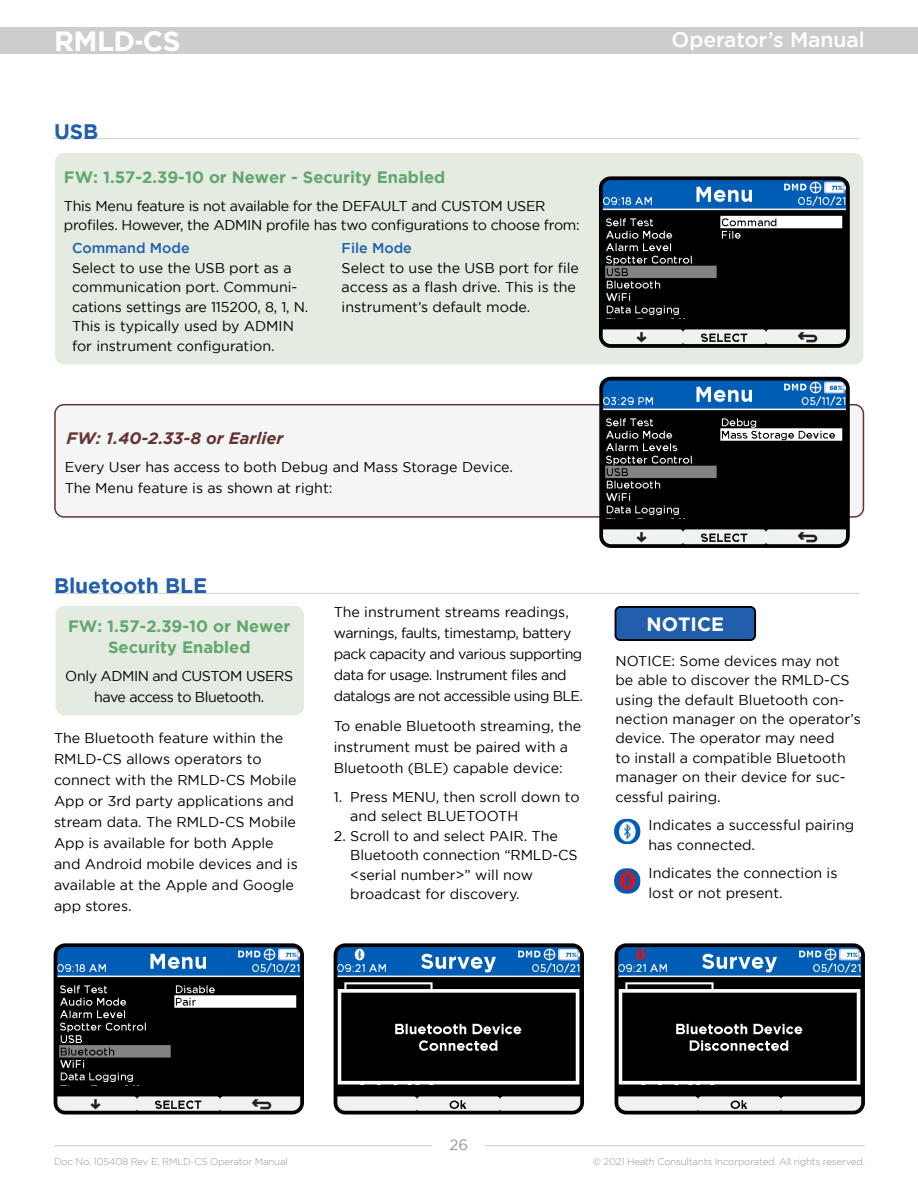
<style>
.page{position:relative;width:918px;height:1188px;background:#fff}
.page>*{position:absolute;margin:0;border:0;box-sizing:border-box;transform-origin:0 0}
.t1{font:700 27.75px "Gotham";letter-spacing:-.02em;color:#fff}
.t2{font:500 21px "Gotham";color:#fff}
.t3{font:700 21px "Gotham";letter-spacing:-.005em;color:#215eac}
.t4{font:700 19.2px "Gotham";color:#fff}
.t5{font:700 16.5px/21px "Gotham";color:#62a76d;text-align:center}
.t6{font:italic 700 16.5px "Gotham";color:#643435}
.t7{font:15px "Gotham";color:#939598}
.t8{font:14.25px/19.5px "Gotham";color:#000}
.t9{font:14.25px/21px "Gotham";letter-spacing:-.035em;color:#000}
.t10{font:14.25px/19.5px "Gotham";letter-spacing:-.02em;color:#000}
.t11{font:14.25px/21px "Gotham";letter-spacing:-.03em;color:#000;text-align:center}
.t12{font:500 14.25px "Gotham";color:#215eac}
.t13{font:300 9.75px "Gotham";letter-spacing:-.02em;color:#939598}
</style>
<div class="page">
<div style="left:0;top:27px;width:918px;height:27px;background:#cdcdcd"></div>
<hr style="left:54px;top:1145px;width:811px;height:1px;background:#000">
<div style="left:433px;top:1138px;width:52px;height:38px;background:#fff"></div>
<hr style="left:54px;top:138px;width:806px;height:1px;background:#d1d3d4">
<div style="left:55px;top:153px;width:808px;height:211px;background:#e4ece1;border-radius:9px"></div>
<div style="left:55px;top:405px;width:808px;height:112px;background:#f4f5f5;border-radius:9px"></div>
<div style="left:54px;top:404px;width:810px;height:114px;border:2px solid #643435;border-radius:9px"></div>
<img style="left:604px;top:181px;width:241px;height:162px">
<div style="left:599px;top:176px;width:251px;height:172px;border:4px solid #000;border-radius:10px"></div>
<img style="left:604px;top:382px;width:241px;height:161px">
<div style="left:599px;top:377px;width:251px;height:171px;border:4px solid #000;border-radius:10px"></div>
<hr style="left:54px;top:593px;width:806px;height:1px;background:#d1d3d4">
<img style="left:55px;top:948px;width:248px;height:162px">
<div style="left:54px;top:943px;width:250px;height:171px;border:4px solid #000;border-radius:10px"></div>
<img style="left:335px;top:948px;width:248px;height:162px">
<div style="left:334px;top:943px;width:250px;height:171px;border:4px solid #000;border-radius:10px"></div>
<img style="left:616px;top:948px;width:248px;height:162px">
<div style="left:615px;top:943px;width:250px;height:171px;border:4px solid #000;border-radius:10px"></div>
<div style="left:56px;top:606px;width:248px;height:110px;background:#e4ece1;border-radius:9px"></div>
<div style="left:616px;top:607px;width:139px;height:33px;background:#215eac;border-radius:5px"></div>
<div style="left:615px;top:606px;width:141px;height:35px;border:2px solid #000;border-radius:5px"></div>
<img style="left:614px;top:819px;width:26px;height:25px">
<img style="left:614px;top:868px;width:26px;height:26px">
<h1 class="t1" style="left:54px;top:25px;width:128px">RMLD-CS</h1>
<h2 class="t3" style="left:54px;top:119px;width:46px">USB</h2>
<p class="t5" style="left:64px;top:166px;width:383px">FW: 1.57-2.39-10 or Newer - Security Enabled</p>
<p class="t10" style="left:64px;top:196px;width:517px">This Menu feature is not available for the DEFAULT and CUSTOM USER profiles. However, the ADMIN profile has two configurations to choose from:</p>
<p class="t12" style="left:72px;top:240px;width:119px">Command Mode</p>
<p class="t8" style="left:72px;top:258px;width:238px">Select to use the USB port as a communication port. Communi&shy;cations settings are 115200, 8, 1, N.<br>This is typically used by ADMIN for instrument configuration.</p>
<p class="t12" style="left:342px;top:240px;width:72px">File Mode</p>
<p class="t8" style="left:342px;top:258px;width:239px">Select to use the USB port for file access as a flash drive. This is the instrument’s default mode.</p>
<p class="t6" style="left:67px;top:429px;width:218px">FW: 1.40-2.33-8 or Earlier</p>
<p class="t8" style="left:65px;top:456px;width:450px;line-height:21px">Every User has access to both Debug and Mass Storage Device.<br>The Menu feature is as shown at right:</p>
<h2 class="t3" style="left:54px;top:574px;width:155px">Bluetooth BLE</h2>
<p class="t5" style="left:68px;top:615px;width:224px">FW: 1.57-2.39-10 or Newer<br>Security Enabled</p>
<p class="t11" style="left:65px;top:665px;width:229px">Only ADMIN and CUSTOM USERS have access to Bluetooth.</p>
<p class="t8" style="left:54px;top:728px;width:245px;line-height:21px">The Bluetooth feature within the<br>RMLD-CS allows operators to connect with the RMLD-CS Mobile<br>App or 3rd party applications and stream data. The RMLD-CS Mobile<br>App is available for both Apple and Android mobile devices and is available at the Apple and Google app stores.</p>
<p class="t9" style="left:334px;top:602px;width:251px">The instrument streams readings, warnings, faults, timestamp, battery pack capacity and various supporting data for usage. Instrument files and datalogs are not accessible using BLE.</p>
<p class="t8" style="left:334px;top:716px;width:249px;line-height:21px">To enable Bluetooth streaming, the instrument must be paired with a<br>Bluetooth (BLE) capable device:</p>
<p class="t8" style="left:350px;top:787px;width:231px;text-indent:-17px">1. Press MENU, then scroll down to and select BLUETOOTH</p>
<p class="t8" style="left:350px;top:826px;width:229px;text-indent:-17px">2. Scroll to and select PAIR. The<br>Bluetooth connection “RMLD-CS &lt;serial number&gt;” will now broadcast for discovery.</p>
<h2 class="t2" style="left:672px;top:28px;width:195px">Operator’s Manual</h2>
<h3 class="t4" style="left:647px;top:613px;width:79px">NOTICE</h3>
<p class="t8" style="left:616px;top:651px;width:247px">NOTICE: Some devices may not be able to discover the RMLD-CS using the default Bluetooth con&shy;nection manager on the operator’s device. The operator may need<br>to install a compatible Bluetooth manager on their device for suc&shy;cessful pairing.</p>
<p class="t8" style="left:649px;top:815px;width:207px">Indicates a successful pairing has connected.</p>
<p class="t8" style="left:649px;top:863px;width:190px">Indicates the connection is lost or not present.</p>
<p class="t7" style="left:450px;top:1137px;width:20px">26</p>
<p class="t13" style="left:54px;top:1156px;width:235px">Doc No. 105408 Rev E, RMLD-CS Operator Manual</p>
<p class="t13" style="left:593px;top:1156px;width:273px">© 2021 Heath Consultants Incorporated. All rights reserved.</p>
</div>
